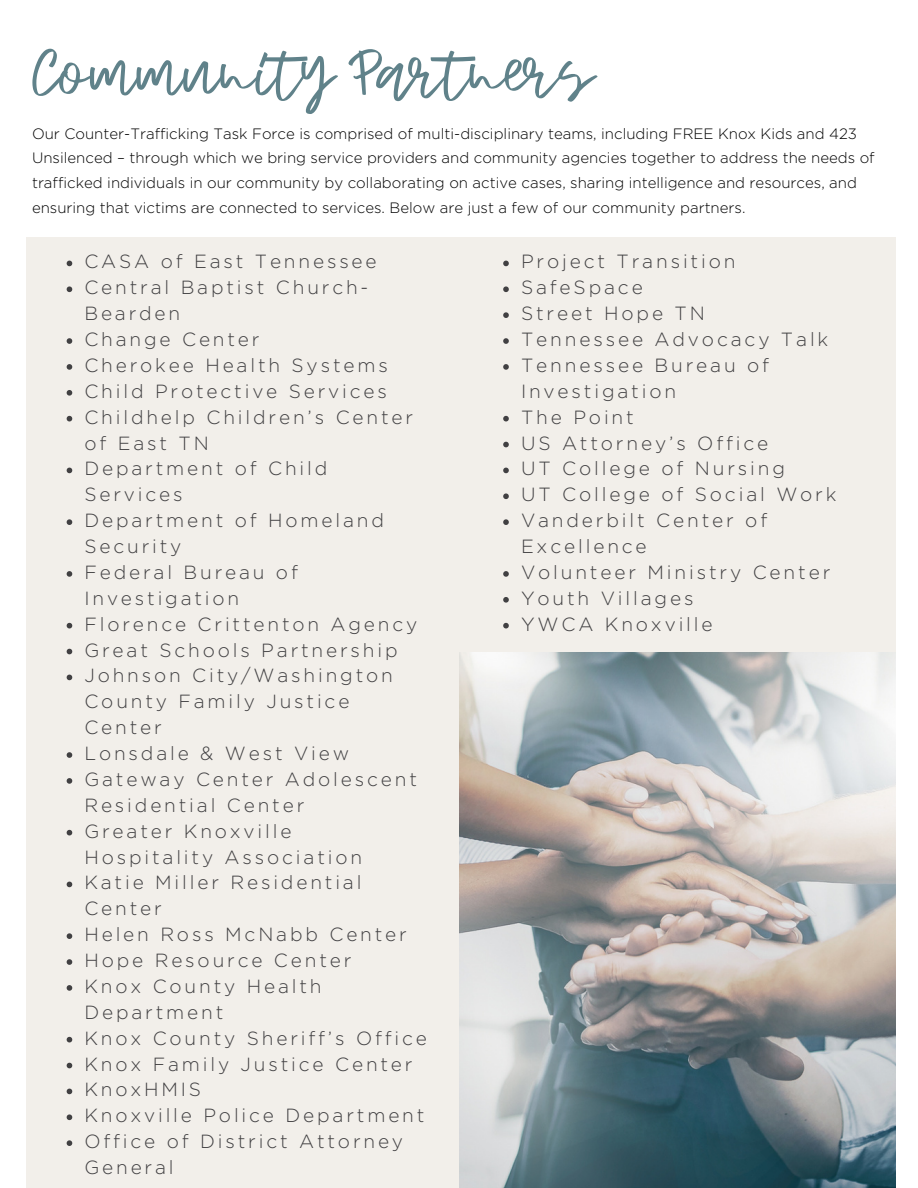
<style>
.page{position:relative;width:918px;height:1188px;background:#fff}
.page>*{position:absolute;margin:0;border:0;box-sizing:border-box;transform-origin:0 0}
.t1{font:68.4px "Indian";color:#60828a}
.t2{font:300 19.05px/25.8px "Gotham";letter-spacing:.15em;color:#414042}
.t3{font:300 15px/24.8px "Gotham";color:#000}
</style>
<div class="page">
<div style="left:26px;top:237px;width:870px;height:951px;background:#f2efea"></div>
<img style="left:459px;top:653px;width:437px;height:535px">
<svg style="left:67px;top:261px;width:5px;height:5px"></svg>
<svg style="left:67px;top:286px;width:5px;height:6px"></svg>
<svg style="left:67px;top:338px;width:5px;height:6px"></svg>
<svg style="left:67px;top:364px;width:5px;height:6px"></svg>
<svg style="left:67px;top:390px;width:5px;height:6px"></svg>
<svg style="left:67px;top:416px;width:5px;height:5px"></svg>
<svg style="left:67px;top:468px;width:5px;height:5px"></svg>
<svg style="left:67px;top:519px;width:5px;height:6px"></svg>
<svg style="left:67px;top:571px;width:5px;height:6px"></svg>
<svg style="left:67px;top:623px;width:5px;height:5px"></svg>
<svg style="left:67px;top:649px;width:5px;height:5px"></svg>
<svg style="left:67px;top:675px;width:5px;height:5px"></svg>
<svg style="left:67px;top:752px;width:5px;height:6px"></svg>
<svg style="left:67px;top:778px;width:5px;height:6px"></svg>
<svg style="left:67px;top:830px;width:5px;height:5px"></svg>
<svg style="left:67px;top:882px;width:5px;height:5px"></svg>
<svg style="left:67px;top:933px;width:5px;height:6px"></svg>
<svg style="left:67px;top:959px;width:5px;height:6px"></svg>
<svg style="left:67px;top:985px;width:5px;height:6px"></svg>
<svg style="left:67px;top:1037px;width:5px;height:5px"></svg>
<svg style="left:67px;top:1063px;width:5px;height:5px"></svg>
<svg style="left:67px;top:1089px;width:5px;height:5px"></svg>
<svg style="left:67px;top:1114px;width:5px;height:6px"></svg>
<svg style="left:67px;top:1140px;width:5px;height:6px"></svg>
<svg style="left:503px;top:261px;width:6px;height:5px"></svg>
<svg style="left:503px;top:286px;width:6px;height:6px"></svg>
<svg style="left:503px;top:312px;width:6px;height:6px"></svg>
<svg style="left:503px;top:338px;width:6px;height:6px"></svg>
<svg style="left:503px;top:364px;width:6px;height:6px"></svg>
<svg style="left:503px;top:416px;width:6px;height:5px"></svg>
<svg style="left:503px;top:442px;width:6px;height:5px"></svg>
<svg style="left:503px;top:468px;width:6px;height:5px"></svg>
<svg style="left:503px;top:493px;width:6px;height:6px"></svg>
<svg style="left:503px;top:519px;width:6px;height:6px"></svg>
<svg style="left:503px;top:571px;width:6px;height:6px"></svg>
<svg style="left:503px;top:597px;width:6px;height:6px"></svg>
<svg style="left:503px;top:623px;width:6px;height:5px"></svg>
<p class="t1" style="left:32px;top:39px;width:564px">Community Partners</p>
<p class="t3" style="left:32px;top:121px;width:844px">Our Counter-Trafficking Task Force is comprised of multi-disciplinary teams, including FREE Knox Kids and 423<br>Unsilenced – through which we bring service providers and community agencies together to address the needs of trafficked individuals in our community by collaborating on active cases, sharing intelligence and resources, and ensuring that victims are connected to services. Below are just a few of our community partners.</p>
<h3 class="t2" style="left:84px;top:249px;width:294px">CASA of East Tennessee</h3>
<p class="t2" style="left:84px;top:275px;width:286px">Central Baptist Church-<br>Bearden</p>
<p class="t2" style="left:84px;top:327px;width:177px">Change Center</p>
<p class="t2" style="left:84px;top:352px;width:305px">Cherokee Health Systems</p>
<p class="t2" style="left:84px;top:378px;width:304px">Child Protective Services</p>
<p class="t2" style="left:84px;top:404px;width:330px">Childhelp Children’s Center of East TN</p>
<p class="t2" style="left:84px;top:456px;width:244px">Department of Child<br>Services</p>
<p class="t2" style="left:84px;top:508px;width:301px">Department of Homeland<br>Security</p>
<p class="t2" style="left:84px;top:559px;width:215px">Federal Bureau of<br>Investigation</p>
<p class="t2" style="left:84px;top:611px;width:335px">Florence Crittenton Agency</p>
<p class="t2" style="left:84px;top:637px;width:315px">Great Schools Partnership</p>
<p class="t2" style="left:84px;top:663px;width:310px">Johnson City/Washington<br>County Family Justice<br>Center</p>
<p class="t2" style="left:84px;top:741px;width:266px">Lonsdale &amp; West View</p>
<p class="t2" style="left:84px;top:766px;width:334px">Gateway Center Adolescent<br>Residential Center</p>
<p class="t2" style="left:84px;top:818px;width:279px">Greater Knoxville<br>Hospitality Association</p>
<p class="t2" style="left:84px;top:870px;width:279px">Katie Miller Residential<br>Center</p>
<p class="t2" style="left:84px;top:922px;width:324px">Helen Ross McNabb Center</p>
<p class="t2" style="left:84px;top:948px;width:269px">Hope Resource Center</p>
<p class="t2" style="left:84px;top:973px;width:239px">Knox County Health<br>Department</p>
<p class="t2" style="left:84px;top:1025px;width:344px">Knox County Sheriff’s Office</p>
<p class="t2" style="left:84px;top:1051px;width:330px">Knox Family Justice Center</p>
<p class="t2" style="left:84px;top:1077px;width:118px">KnoxHMIS</p>
<p class="t2" style="left:84px;top:1103px;width:342px">Knoxville Police Department</p>
<p class="t2" style="left:84px;top:1129px;width:320px">Office of District Attorney<br>General</p>
<p class="t2" style="left:521px;top:249px;width:216px">Project Transition</p>
<p class="t2" style="left:521px;top:275px;width:123px">SafeSpace</p>
<p class="t2" style="left:521px;top:301px;width:185px">Street Hope TN</p>
<p class="t2" style="left:521px;top:327px;width:309px">Tennessee Advocacy Talk</p>
<p class="t2" style="left:521px;top:352px;width:250px">Tennessee Bureau of<br>Investigation</p>
<p class="t2" style="left:521px;top:404px;width:114px">The Point</p>
<p class="t2" style="left:521px;top:430px;width:249px">US Attorney’s Office</p>
<p class="t2" style="left:521px;top:456px;width:265px">UT College of Nursing</p>
<p class="t2" style="left:521px;top:482px;width:317px">UT College of Social Work</p>
<p class="t2" style="left:521px;top:508px;width:248px">Vanderbilt Center of<br>Excellence</p>
<p class="t2" style="left:521px;top:559px;width:311px">Volunteer Ministry Center</p>
<p class="t2" style="left:521px;top:585px;width:174px">Youth Villages</p>
<p class="t2" style="left:521px;top:611px;width:193px">YWCA Knoxville</p>
</div>
